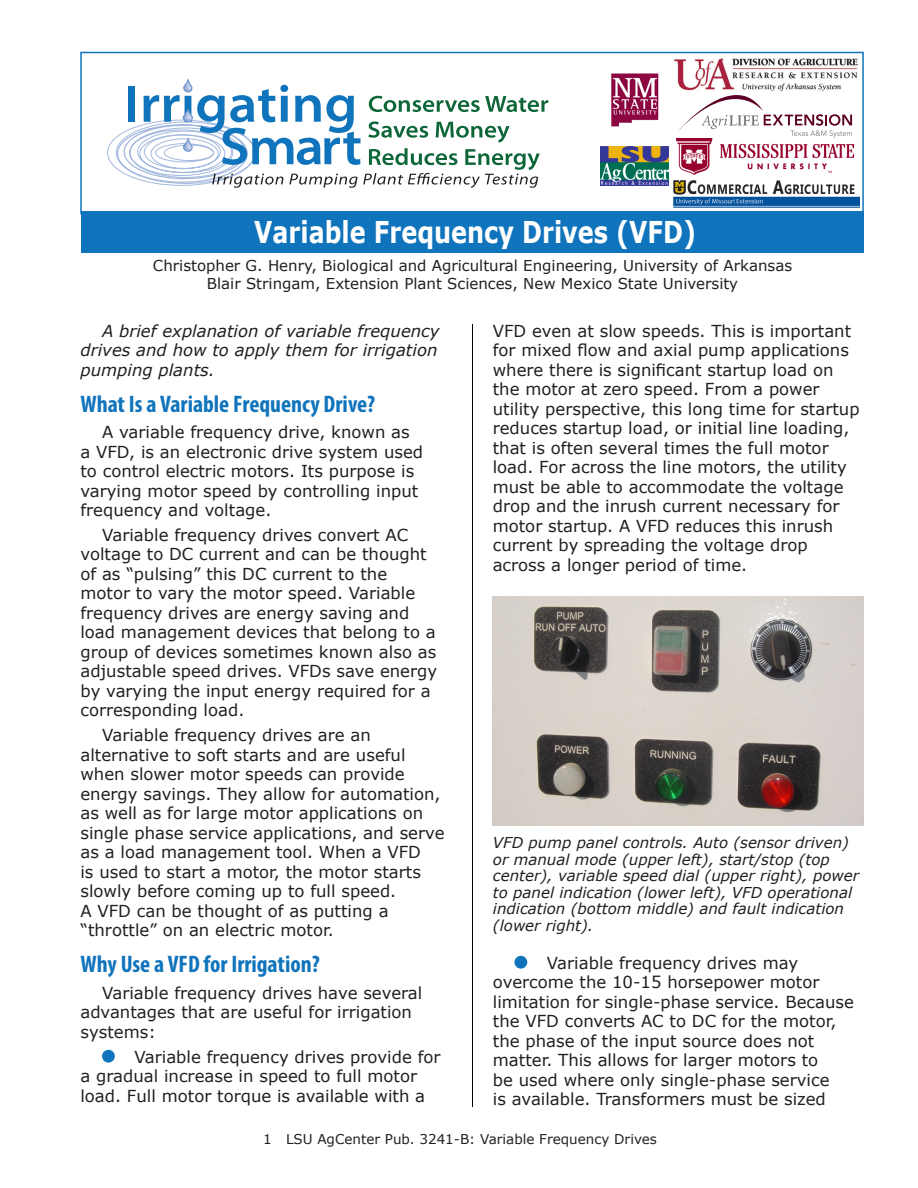
<style>
.page{position:relative;width:918px;height:1188px;background:#fff}
.page>*{position:absolute;margin:0;border:0;box-sizing:border-box;transform-origin:0 0}
.pub_title{font:700 30px "Verdana";color:#fff;scale:.8 1}
.Subhead_1{font:700 condensed 24px "Myriad Pro";color:#1074bc}
.Body_text{font:16.5px/19.5px "Verdana";color:#231f20}
.Body_text-2{font:italic 16.5px/19.5px "Verdana";color:#231f20}
.photo_caption{font:italic 15px/16.5px "Verdana";color:#231f20}
.sub_title_head{font:15px "Verdana";color:#231f20}
.Body_text-3{font:13.5px "Verdana";color:#231f20}
</style>
<div class="page">
<div style="left:81px;top:212px;width:783px;height:41px;background:#1074bc"></div>
<hr style="left:472px;top:324px;width:1px;height:783px;background:#000">
<div style="left:102px;top:1050px;width:13px;height:13px;background:#1074bc;border-radius:50%"></div>
<img style="left:493px;top:596px;width:371px;height:229px">
<div style="left:514px;top:956px;width:13px;height:13px;background:#1074bc;border-radius:50%"></div>
<div style="left:80px;top:52px;width:784px;height:162px;border:2px solid #1074bc"></div>
<img style="left:601px;top:147px;width:68px;height:38px">
<svg style="left:107px;top:78px;width:441px;height:110px"></svg>
<img style="left:611px;top:73px;width:48px;height:54px">
<svg style="left:678px;top:95px;width:174px;height:43px"></svg>
<img style="left:673px;top:181px;width:187px;height:27px">
<img style="left:676px;top:139px;width:178px;height:35px">
<img style="left:674px;top:56px;width:188px;height:37px">
<p class="pub_title" style="left:254px;top:211px;width:554px">Variable Frequency Drives (VFD)</p>
<p class="sub_title_head" style="left:153px;top:255px;width:641px">Christopher G. Henry, Biological and Agricultural Engineering, University of Arkansas</p>
<p class="sub_title_head" style="left:207px;top:273px;width:533px">Blair Stringam, Extension Plant Sciences, New Mexico State University</p>
<p class="Body_text-2" style="left:80px;top:321px;width:361px;text-indent:22px">A brief explanation of variable frequency drives and how to apply them for irrigation pumping plants.</p>
<p class="Subhead_1" style="left:80px;top:389px;width:296px">What Is a Variable Frequency Drive?</p>
<p class="Body_text" style="left:80px;top:422px;width:344px;text-indent:22px">A variable frequency drive, known as a VFD, is an electronic drive system used to control electric motors. Its purpose is varying motor speed by controlling input frequency and voltage.</p>
<p class="Body_text" style="left:80px;top:525px;width:358px;text-indent:22px">Variable frequency drives convert AC voltage to DC current and can be thought of as “pulsing” this DC current to the motor to vary the motor speed. Variable frequency drives are energy saving and load management devices that belong to a group of devices sometimes known also as adjustable speed drives. VFDs save energy by varying the input energy required for a corresponding load.</p>
<p class="Body_text" style="left:80px;top:725px;width:366px;text-indent:22px">Variable frequency drives are an alternative to soft starts and are useful when slower motor speeds can provide energy savings. They allow for automation, as well as for large motor applications on single phase service applications, and serve as a load management tool. When a VFD<br>is used to start a motor, the motor starts slowly before coming up to full speed.<br>A VFD can be thought of as putting a “throttle” on an electric motor.</p>
<p class="Subhead_1" style="left:80px;top:949px;width:241px">Why Use a VFD for Irrigation?</p>
<p class="Body_text" style="left:80px;top:983px;width:343px;text-indent:22px">Variable frequency drives have several advantages that are useful for irrigation systems:</p>
<p class="Body_text" style="left:80px;top:1047px;width:362px;text-indent:54px">Variable frequency drives provide for a gradual increase in speed to full motor load. Full motor torque is available with a</p>
<p class="Body_text" style="left:493px;top:321px;width:368px">VFD even at slow speeds. This is important for mixed flow and axial pump applications where there is significant startup load on the motor at zero speed. From a power utility perspective, this long time for startup reduces startup load, or initial line loading, that is often several times the full motor load. For across the line motors, the utility must be able to accommodate the voltage drop and the inrush current necessary for motor startup. A VFD reduces this inrush current by spreading the voltage drop across a longer period of time.</p>
<p class="photo_caption" style="left:493px;top:835px;width:368px">VFD pump panel controls. Auto (sensor driven) or manual mode (upper left), start/stop (top center), variable speed dial (upper right), power to panel indication (lower left), VFD operational indication (bottom middle) and fault indication (lower right).</p>
<p class="Body_text" style="left:493px;top:953px;width:363px;text-indent:54px">Variable frequency drives may overcome the 10-15 horsepower motor limitation for single-phase service. Because the VFD converts AC to DC for the motor, the phase of the input source does not matter. This allows for larger motors to<br>be used where only single-phase service<br>is available. Transformers must be sized</p>
<p class="Body_text-3" style="left:263px;top:1130px;width:395px">1 LSU AgCenter Pub. 3241-B: Variable Frequency Drives</p>
</div>
